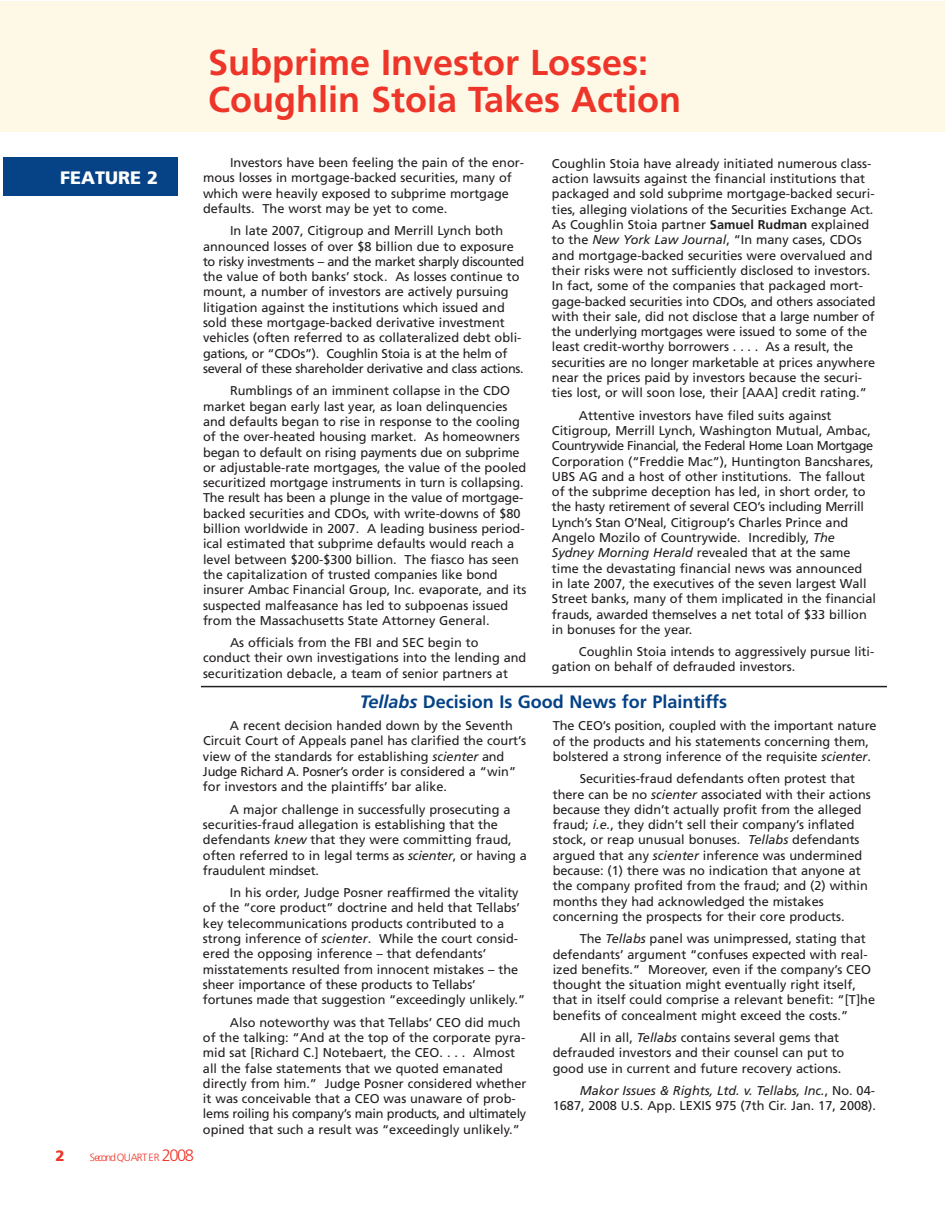
<style>
.page{position:relative;width:945px;height:1215px;background:#fff}
.page>*{position:absolute;margin:0;border:0;box-sizing:border-box;transform-origin:0 0}
.t1{font:700 36px/37.5px "Frutiger";color:#ee3529}
.t2{font:700 18px "Frutiger";color:#054286}
.t3{font:900 18px "Frutiger";color:#fff}
.t4{font:900 15px "Frutiger";color:#ee3529}
.t5{font:12.75px/15.3px "Frutiger";color:#231f20}
.t6{font:10.5px "Frutiger Light TT";letter-spacing:-.05em;color:#ee3529}
.s1{font-size:16.5px}
.s2{font-weight:700}
.s3{font-style:italic}
.s4{font-family:"Frutiger Italic TT"}
</style>
<div class="page">
<div style="left:0;top:2px;width:945px;height:130px;background:#fef9e7"></div>
<div style="left:3px;top:158px;width:175px;height:38px;background:#054286"></div>
<hr style="left:201px;top:686px;width:686px;height:1px;background:#231f20">
<h1 class="t1" style="left:208px;top:46px;width:474px">Subprime Investor Losses:<br>Coughlin Stoia Takes Action</h1>
<h2 class="t3" style="left:60px;top:167px;width:100px">FEATURE 2</h2>
<p class="t4" style="left:56px;top:1147px;width:11px">2</p>
<p class="t6" style="left:90px;top:1152px;width:106px">SecondQUART ER <span class="s1">2008</span></p>
<p class="t5" style="left:203px;top:156px;width:322px;text-indent:27px">Investors have been feeling the pain of the enor&shy;mous losses in mortgage-backed securities, many of which were heavily exposed to subprime mortgage defaults. The worst may be yet to come.</p>
<p class="t5" style="left:203px;top:224px;width:323px;text-indent:27px">In late 2007, Citigroup and Merrill Lynch both announced losses of over $8 billion due to exposure to risky investments – and the market sharply discounted the value of both banks’ stock. As losses continue to mount, a number of investors are actively pursuing litigation against the institutions which issued and sold these mortgage-backed derivative investment vehicles (often referred to as collateralized debt obli&shy;gations, or “CDOs”). Coughlin Stoia is at the helm of several of these shareholder derivative and class actions.</p>
<p class="t5" style="left:203px;top:384px;width:325px;text-indent:27px">Rumblings of an imminent collapse in the CDO market began early last year, as loan delinquencies and defaults began to rise in response to the cooling of the over-heated housing market. As homeowners began to default on rising payments due on subprime or adjustable-rate mortgages, the value of the pooled securitized mortgage instruments in turn is collapsing.<br>The result has been a plunge in the value of mortgage&shy;backed securities and CDOs, with write-downs of $80 billion worldwide in 2007. A leading business period&shy;ical estimated that subprime defaults would reach a level between $200-$300 billion. The fiasco has seen the capitalization of trusted companies like bond insurer Ambac Financial Group, Inc. evaporate, and its suspected malfeasance has led to subpoenas issued from the Massachusetts State Attorney General.</p>
<p class="t5" style="left:203px;top:636px;width:325px;text-indent:27px">As officials from the FBI and SEC begin to conduct their own investigations into the lending and securitization debacle, a team of senior partners at</p>
<p class="t5" style="left:552px;top:157px;width:325px">Coughlin Stoia have already initiated numerous class&shy;action lawsuits against the financial institutions that packaged and sold subprime mortgage-backed securi&shy;ties, alleging violations of the Securities Exchange Act.<br>As Coughlin Stoia partner <span class="s2">Samuel Rudman</span> explained to the <span class="s3">New York Law Journal</span>, “In many cases, CDOs and mortgage-backed securities were overvalued and their risks were not sufficiently disclosed to investors.<br>In fact, some of the companies that packaged mort&shy;gage-backed securities into CDOs, and others associated with their sale, did not disclose that a large number of the underlying mortgages were issued to some of the least credit-worthy borrowers . . . . As a result, the securities are no longer marketable at prices anywhere near the prices paid by investors because the securi&shy;ties lost, or will soon lose, their [AAA] credit rating.”</p>
<p class="t5" style="left:552px;top:409px;width:326px;text-indent:27px">Attentive investors have filed suits against Citigroup, Merrill Lynch, Washington Mutual, Ambac, Countrywide Financial, the Federal Home Loan Mortgage Corporation (“Freddie Mac”), Huntington Bancshares, UBS AG and a host of other institutions. The fallout of the subprime deception has led, in short order, to the hasty retirement of several CEO’s including Merrill Lynch’s Stan O’Neal, Citigroup’s Charles Prince and Angelo Mozilo of Countrywide. Incredibly, <span class="s3">The Sydney Morning Herald</span> revealed that at the same time the devastating financial news was announced in late 2007, the executives of the seven largest Wall Street banks, many of them implicated in the financial frauds, awarded themselves a net total of $33 billion in bonuses for the year.</p>
<p class="t5" style="left:552px;top:645px;width:324px;text-indent:27px">Coughlin Stoia intends to aggressively pursue liti&shy;gation on behalf of defrauded investors.</p>
<h2 class="t2" style="left:360px;top:694px;width:369px"><span class="s3">Tellabs</span> Decision Is Good News for Plaintiffs</h2>
<p class="t5" style="left:203px;top:719px;width:325px;text-indent:27px">A recent decision handed down by the Seventh Circuit Court of Appeals panel has clarified the court’s view of the standards for establishing <span class="s3">scienter</span> and Judge Richard A. Posner’s order is considered a “win” for investors and the plaintiffs’ bar alike.</p>
<p class="t5" style="left:203px;top:803px;width:325px;text-indent:27px">A major challenge in successfully prosecuting a securities-fraud allegation is establishing that the defendants <span class="s3">knew</span> that they were committing fraud, often referred to in legal terms as <span class="s3">scienter</span>, or having a fraudulent mindset.</p>
<p class="t5" style="left:203px;top:886px;width:324px;text-indent:27px">In his order, Judge Posner reaffirmed the vitality of the “core product” doctrine and held that Tellabs’ key telecommunications products contributed to a strong inference of <span class="s3">scienter</span>. While the court consid&shy;ered the opposing inference – that defendants’ misstatements resulted from innocent mistakes – the sheer importance of these products to Tellabs’ fortunes made that suggestion “exceedingly unlikely.”</p>
<p class="t5" style="left:203px;top:1016px;width:325px;text-indent:27px">Also noteworthy was that Tellabs’ CEO did much of the talking: “And at the top of the corporate pyra&shy;mid sat [Richard C.] Notebaert, the CEO. . . . Almost all the false statements that we quoted emanated directly from him.” Judge Posner considered whether it was conceivable that a CEO was unaware of prob&shy;lems roiling his company’s main products, and ultimately opined that such a result was “exceedingly unlikely.”</p>
<p class="t5" style="left:553px;top:719px;width:325px">The CEO’s position, coupled with the important nature of the products and his statements concerning them, bolstered a strong inference of the requisite <span class="s3">scienter</span>.</p>
<p class="t5" style="left:553px;top:772px;width:320px;text-indent:27px">Securities-fraud defendants often protest that there can be no <span class="s4">scienter</span> associated with their actions because they didn’t actually profit from the alleged fraud; <span class="s3">i.e.</span>, they didn’t sell their company’s inflated stock, or reap unusual bonuses. <span class="s3">Tellabs</span> defendants argued that any <span class="s3">scienter</span> inference was undermined because: (1) there was no indication that anyone at the company profited from the fraud; and (2) within months they had acknowledged the mistakes concerning the prospects for their core products.</p>
<p class="t5" style="left:553px;top:932px;width:324px;text-indent:27px">The <span class="s3">Tellabs</span> panel was unimpressed, stating that defendants’ argument “confuses expected with real&shy;ized benefits.” Moreover, even if the company’s CEO thought the situation might eventually right itself, that in itself could comprise a relevant benefit: “[T]he benefits of concealment might exceed the costs.”</p>
<p class="t5" style="left:553px;top:1031px;width:293px;text-indent:27px">All in all, <span class="s3">Tellabs</span> contains several gems that defrauded investors and their counsel can put to good use in current and future recovery actions.</p>
<p class="t5" style="left:553px;top:1084px;width:325px;text-align:right"><span class="s3">Makor Issues &amp; Rights, Ltd. v. Tellabs, Inc.</span>, No. 04-<br>1687, 2008 U.S. App. LEXIS 975 (7th Cir. Jan. 17, 2008).</p>
</div>
